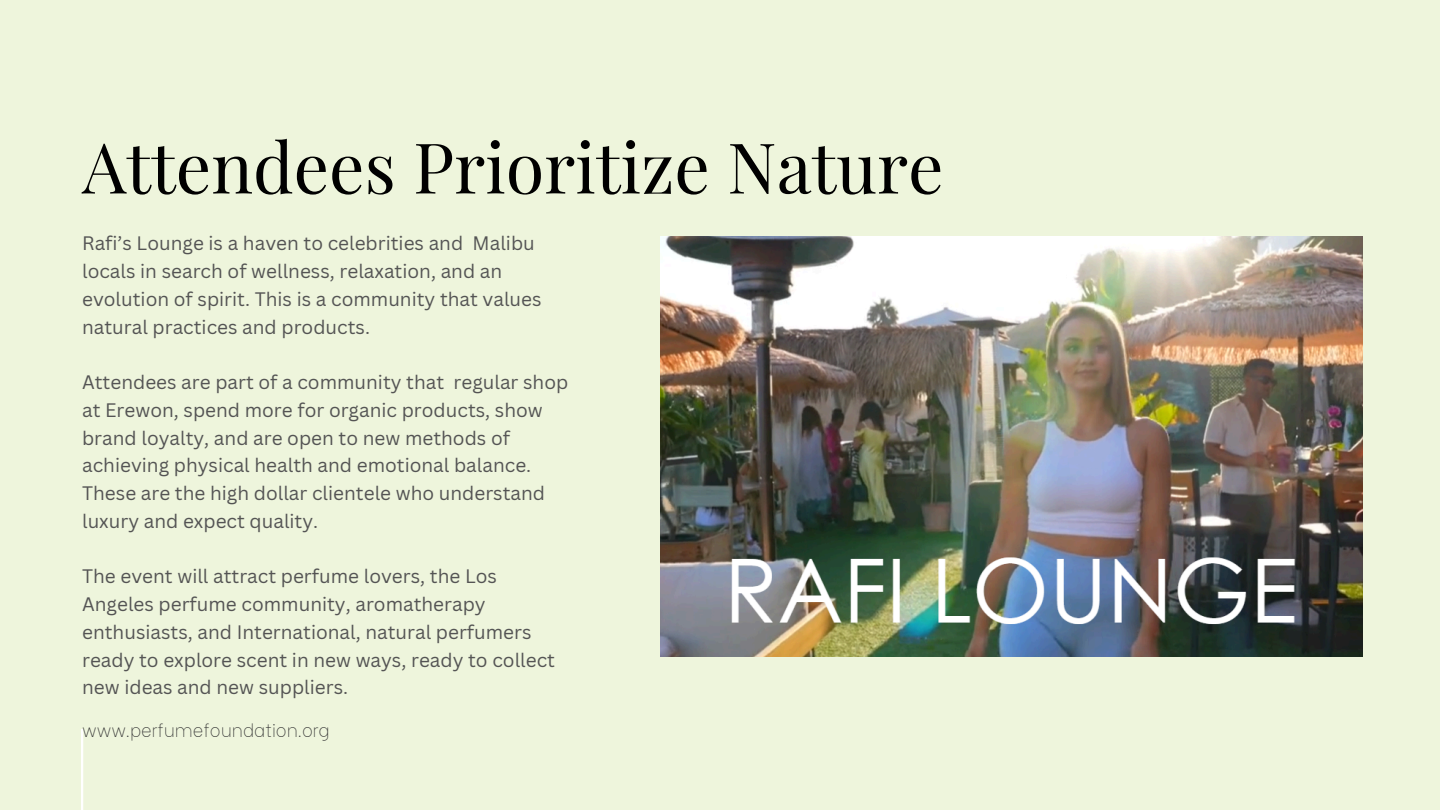
<style>
.page{position:relative;width:1440px;height:810px;background:#eef5dc}
.page>*{position:absolute;margin:0;border:0;box-sizing:border-box;transform-origin:0 0}
.t1{font:70px "Playfair Display";color:#000}
.t2{font:19px/27.8px "Canva Sans";color:#545454}
.t3{font:100 18px "Be Vietnam";color:#333}
</style>
<div class="page">
<hr style="left:81px;top:729px;width:2px;height:81px;background:#fff">
<img style="left:661px;top:236px;width:702px;height:421px">
<h1 class="t1" style="left:82px;top:118px;width:863px">Attendees Prioritize Nature</h1>
<p class="t2" style="left:82px;top:229px;width:461px">Rafi’s Lounge is a haven to celebrities and Malibu locals in search of wellness, relaxation, and an evolution of spirit. This is a community that values natural practices and products.</p>
<p class="t2" style="left:82px;top:368px;width:488px">Attendees are part of a community that regular shop at Erewon, spend more for organic products, show brand loyalty, and are open to new methods of achieving physical health and emotional balance.<br>These are the high dollar clientele who understand luxury and expect quality.</p>
<p class="t2" style="left:82px;top:562px;width:474px">The event will attract perfume lovers, the Los Angeles perfume community, aromatherapy enthusiasts, and International, natural perfumers ready to explore scent in new ways, ready to collect new ideas and new suppliers.</p>
<p class="t3" style="left:82px;top:715px;width:249px">www.perfumefoundation.org</p>
</div>
